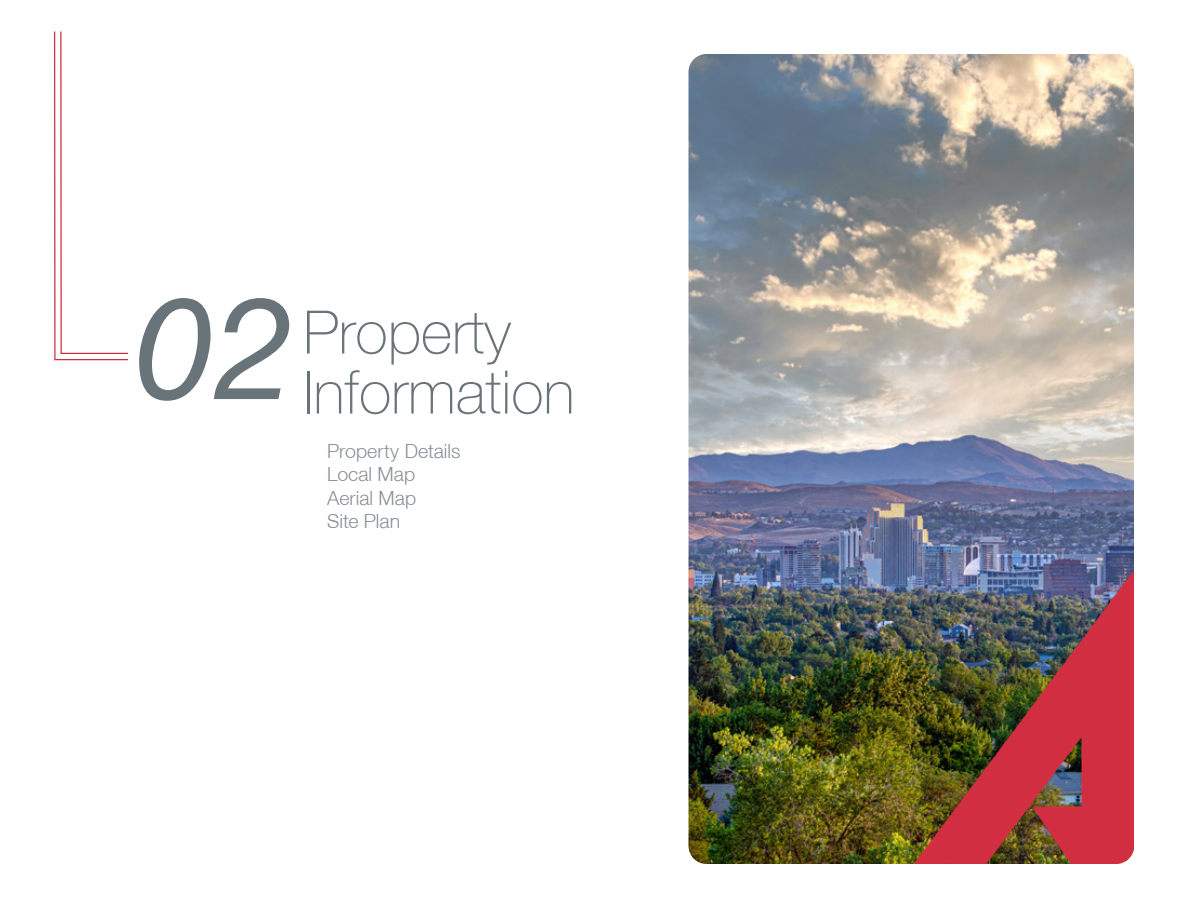
<style>
.page{position:relative;width:1188px;height:918px;background:#fff}
.page>*{position:absolute;margin:0;border:0;box-sizing:border-box;transform-origin:0 0}
.t1{font:italic 142.5px "Helvetica Neue LT Std";color:#69747a}
.t2{font:100 60px/60px "Helvetica Neue LT";color:#69747a}
.t3{font:300 19.5px/23.4px "Helvetica Neue LT";color:#69747a}
</style>
<div class="page">
<img style="left:688px;top:54px;width:446px;height:810px">
<svg style="left:54px;top:31px;width:75px;height:330px"></svg>
<img style="left:914px;top:559px;width:220px;height:305px">
<h1 class="t1" style="left:136px;top:263px;width:160px">02</h1>
<h2 class="t2" style="left:303px;top:302px;width:273px">Property<br>Information</h2>
<p class="t3" style="left:327px;top:439px;width:135px">Property Details<br>Local Map<br>Aerial Map<br>Site Plan</p>
</div>
